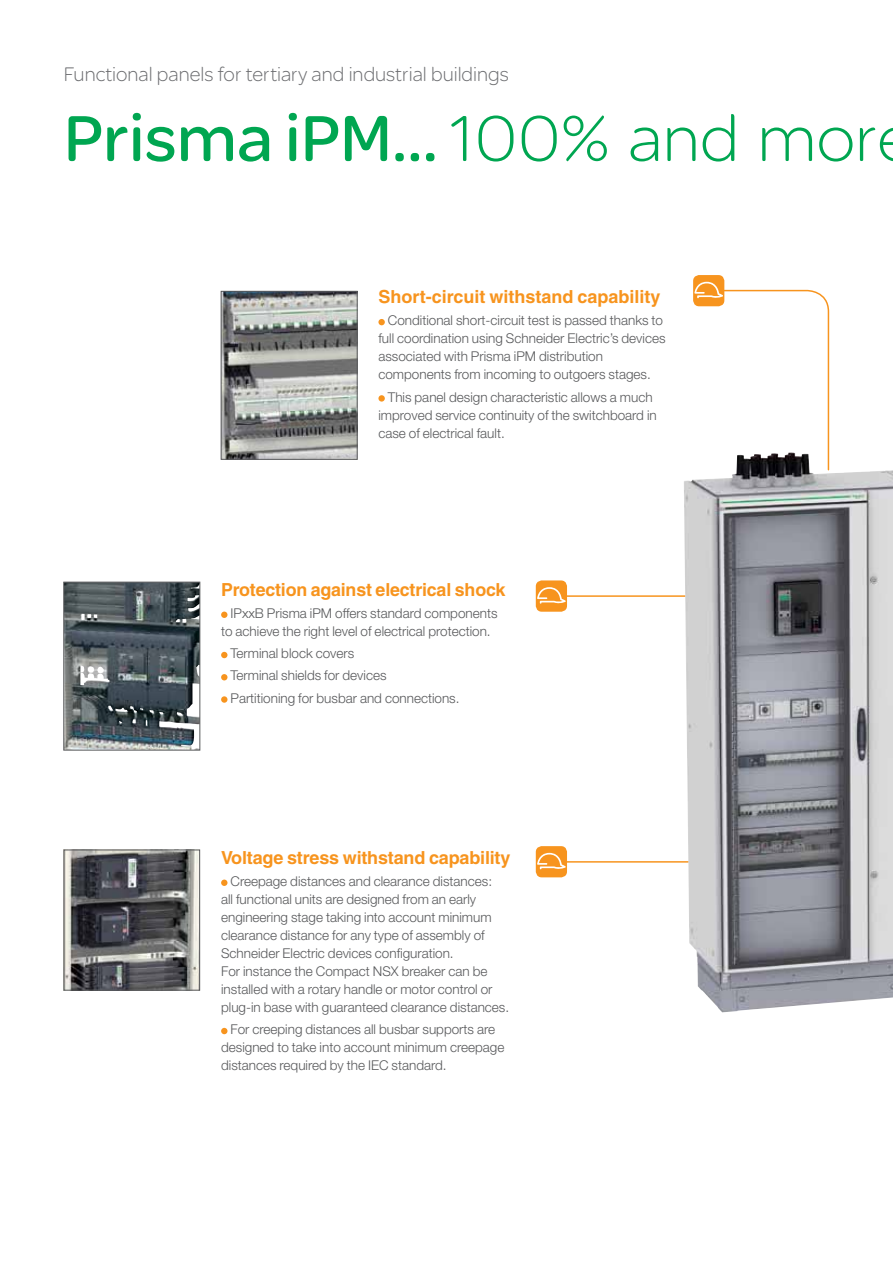
<style>
.page{position:relative;width:893px;height:1263px;background:#fff}
.page>*{position:absolute;margin:0;border:0;box-sizing:border-box;transform-origin:0 0}
.t1{font:69px "SE Optimist";color:#00a651}
.t2{font:300 21px "SE Optimist";color:#6d6e71}
.t3{font:700 18px "Helvetica";letter-spacing:-.01em;color:#f7941e}
.t4{font:300 13.5px/18px "Helvetica Neue";color:#58595b}
.s1{font-weight:300}
</style>
<div class="page">
<div style="left:378px;top:319px;width:7px;height:6px;background:#f7941e;border-radius:50%"></div>
<div style="left:378px;top:395px;width:7px;height:7px;background:#f7941e;border-radius:50%"></div>
<svg style="left:221px;top:612px;width:6px;height:6px"></svg>
<svg style="left:221px;top:652px;width:6px;height:6px"></svg>
<svg style="left:221px;top:674px;width:6px;height:6px"></svg>
<div style="left:221px;top:696px;width:6px;height:7px;background:#f7941e;border-radius:50%"></div>
<div style="left:221px;top:879px;width:6px;height:7px;background:#f7941e;border-radius:50%"></div>
<svg style="left:221px;top:1028px;width:6px;height:6px"></svg>
<img style="left:223px;top:293px;width:132px;height:164px">
<div style="left:221px;top:291px;width:136px;height:168px;border:1px solid #58595b"></div>
<img style="left:66px;top:584px;width:132px;height:164px">
<div style="left:64px;top:582px;width:136px;height:168px;border:1px solid #58595b"></div>
<img style="left:684px;top:470px;width:209px;height:542px">
<div style="left:536px;top:580px;width:31px;height:32px;background:#f7941e;border-radius:6px"></div>
<svg style="left:537px;top:587px;width:294px;height:149px"></svg>
<div style="left:536px;top:846px;width:31px;height:31px;background:#f7941e;border-radius:6px"></div>
<svg style="left:537px;top:853px;width:294px;height:127px"></svg>
<div style="left:693px;top:275px;width:31px;height:31px;background:#f7941e;border-radius:6px"></div>
<svg style="left:694px;top:282px;width:136px;height:189px"></svg>
<img style="left:66px;top:852px;width:132px;height:136px">
<div style="left:64px;top:850px;width:136px;height:140px;border:1px solid #58595b"></div>
<h2 class="t2" style="left:64px;top:60px;width:446px">Functional panels for tertiary and industrial buildings</h2>
<h1 class="t1" style="left:64px;top:90px;width:815px">Prisma iPM… <span class="s1">100% and mor</span></h1>
<h3 class="t3" style="left:378px;top:286px;width:284px">Short-circuit withstand capability</h3>
<p class="t4" style="left:378px;top:311px;width:289px;text-indent:9px">Conditional short-circuit test is passed thanks to full coordination using Schneider Electric’s devices associated with Prisma iPM distribution components from incoming to outgoers stages.</p>
<p class="t4" style="left:378px;top:387px;width:280px;text-indent:9px">This panel design characteristic allows a much improved service continuity of the switchboard in case of electrical fault.</p>
<h3 class="t3" style="left:221px;top:578px;width:286px">Protection against electrical shock</h3>
<p class="t4" style="left:221px;top:604px;width:278px;text-indent:9px">IPxxB Prisma iPM offers standard components to achieve the right level of electrical protection.</p>
<p class="t4" style="left:230px;top:642px;width:231px;line-height:22.2px">Terminal block covers<br>Terminal shields for devices<br>Partitioning for busbar and connections.</p>
<h3 class="t3" style="left:221px;top:846px;width:291px">Voltage stress withstand capability</h3>
<p class="t4" style="left:221px;top:872px;width:290px;text-indent:9px">Creepage distances and clearance distances:<br>all functional units are designed from an early engineering stage taking into account minimum clearance distance for any type of assembly of Schneider Electric devices configuration.<br>For instance the Compact NSX breaker can be installed with a rotary handle or motor control or plug-in base with guaranteed clearance distances.</p>
<p class="t4" style="left:221px;top:1020px;width:285px;text-indent:9px">For creeping distances all busbar supports are designed to take into account minimum creepage distances required by the IEC standard.</p>
</div>
